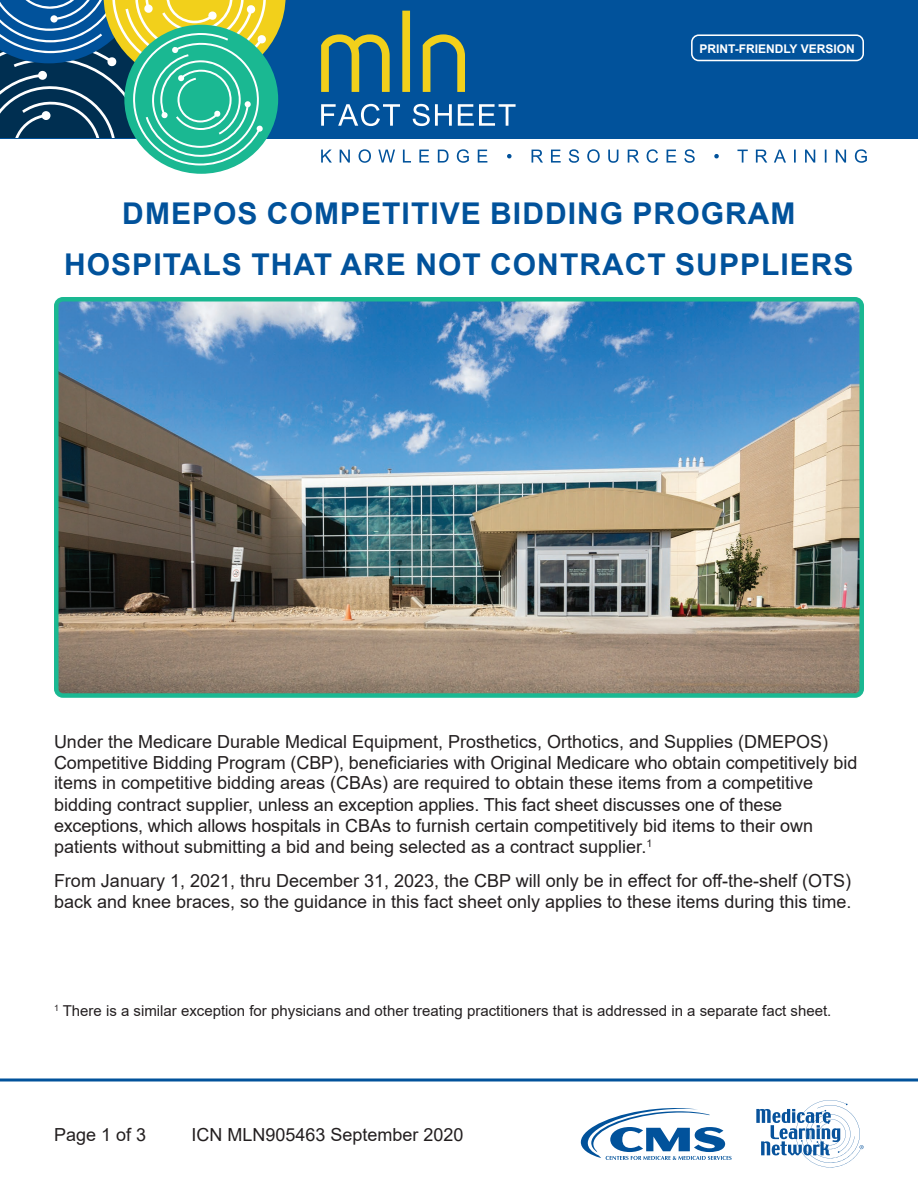
<style>
.page{position:relative;width:918px;height:1188px;background:#fff}
.page>*{position:absolute;margin:0;border:0;box-sizing:border-box;transform-origin:0 0}
.t1{font:700 30px/51px "Arial";letter-spacing:.035em;color:#01529b;text-align:center}
.t2{font:18px/21px "Arial";color:#231f20}
.Disclaimer{font:15px "Arial";color:#231f20}
.t3{font:700 12px "Arial";color:#fff}
</style>
<div class="page">
<svg style="left:0;top:1078px;width:918px;height:4px;background:#407db3"></svg>
<img style="left:59px;top:302px;width:800px;height:391px">
<div style="left:54px;top:297px;width:810px;height:401px;border:4px solid #1ab892;border-radius:7px"></div>
<div style="left:0;top:0;width:918px;height:138px;background:#01529b"></div>
<svg style="left:0;top:0;width:286px;height:165px"></svg>
<svg style="left:321px;top:11px;width:144px;height:81px"></svg>
<svg style="left:321px;top:149px;width:546px;height:14px"></svg>
<svg style="left:321px;top:104px;width:195px;height:22px"></svg>
<div style="left:691px;top:34px;width:173px;height:27px;border:2px solid #fff;border-radius:7px"></div>
<svg style="left:581px;top:1108px;width:151px;height:52px"></svg>
<svg style="left:756px;top:1100px;width:108px;height:67px"></svg>
<p class="t3" style="left:699px;top:40px;width:157px">PRINT-FRIENDLY VERSION</p>
<h1 class="t1" style="left:64px;top:189px;width:791px">DMEPOS COMPETITIVE BIDDING PROGRAM<br>HOSPITALS THAT ARE NOT CONTRACT SUPPLIERS</h1>
<p class="t2" style="left:54px;top:731px;width:805px">Under the Medicare Durable Medical Equipment, Prosthetics, Orthotics, and Supplies (DMEPOS)<br>Competitive Bidding Program (CBP), beneficiaries with Original Medicare who obtain competitively bid items in competitive bidding areas (CBAs) are required to obtain these items from a competitive bidding contract supplier, unless an exception applies. This fact sheet discusses one of these exceptions, which allows hospitals in CBAs to furnish certain competitively bid items to their own patients without submitting a bid and being selected as a contract supplier.<sup>1</sup></p>
<p class="t2" style="left:54px;top:870px;width:799px">From January 1, 2021, thru December 31, 2023, the CBP will only be in effect for off-the-shelf (OTS) back and knee braces, so the guidance in this fact sheet only applies to these items during this time.</p>
<p class="Disclaimer" style="left:54px;top:1001px;width:779px"><sup>1</sup> There is a similar exception for physicians and other treating practitioners that is addressed in a separate fact sheet.</p>
<p class="t2" style="left:54px;top:1124px;width:94px">Page 1 of 3</p>
<p class="t2" style="left:192px;top:1124px;width:274px">ICN MLN905463 September 2020</p>
</div>
